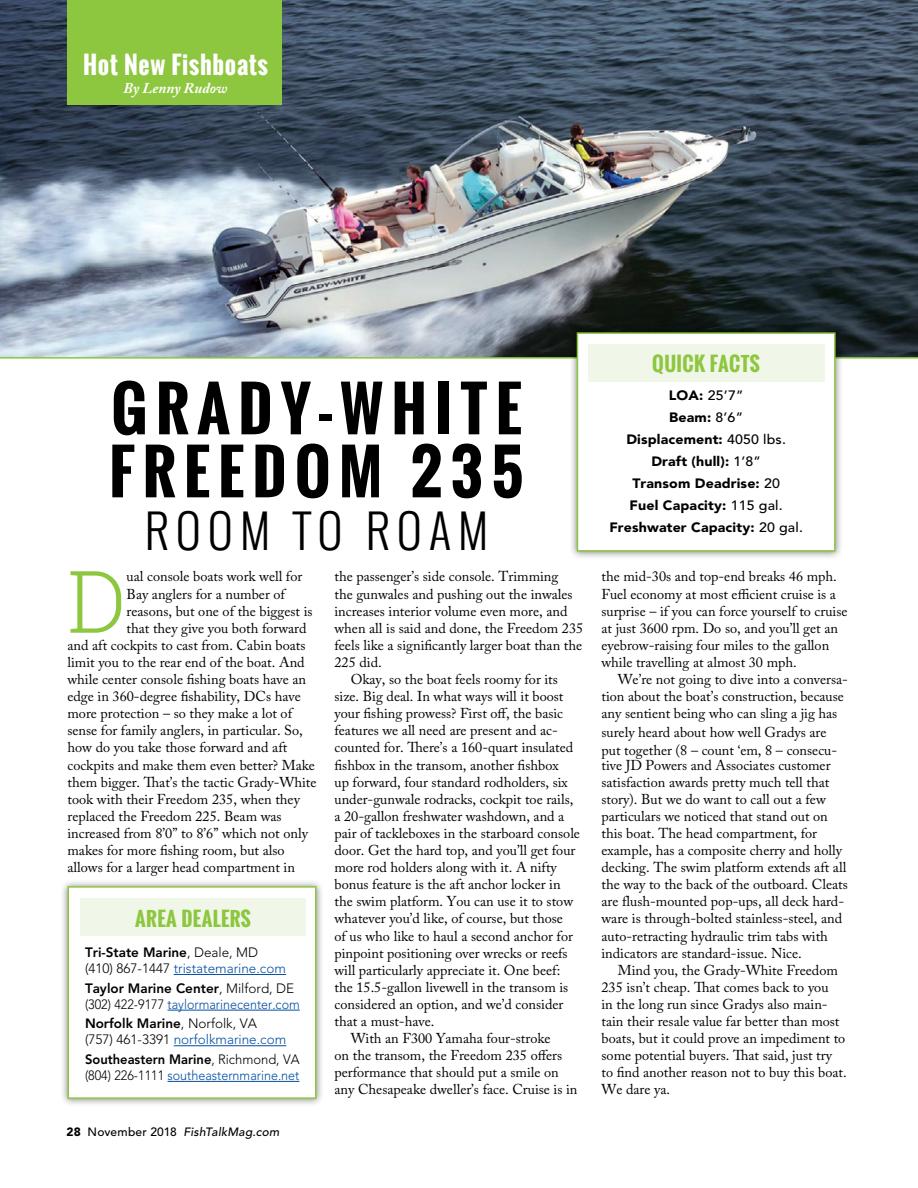
<style>
.page{position:relative;width:918px;height:1188px;background:#fff}
.page>*{position:absolute;margin:0;border:0;box-sizing:border-box;transform-origin:0 0}
.t1{font:300 86.4px "Roboto Slab";color:#8dc63f}
.t2{font:700 60px/63px "Oswald";letter-spacing:.14em;color:#000}
.t3{font:300 46.5px "Oswald";color:#000}
.t4{font:700 24px "Oswald";letter-spacing:.03em;color:#fff}
.t5{font:700 19.5px "Oswald";letter-spacing:.02em;color:#8dc63f}
.t6{font:italic 700 15px "Adobe Caslon Pro";color:#fff}
.t7{font:14.25px/17.1px "Adobe Caslon Pro";color:#000}
.t8{font:300 13.5px/16.2px "Avenir";color:#000}
.t9{font:900 13.5px/21.9px "Avenir";letter-spacing:.01em;color:#000;text-align:center;scale:1.05 1}
.t10{font:300 13.5px/16.2px "Avenir";color:#000;scale:.96 1}
.t11{font:italic 500 12px "Avenir";letter-spacing:.02em;color:#000}
.s1{font-weight:800}
.s2{color:#034ea2}
.s3{font-weight:900;font-style:normal}
.s4{font-style:normal}
.s5{font-weight:500}
</style>
<div class="page">
<img style="left:0;top:0;width:918px;height:357px">
<div style="left:68px;top:0;width:214px;height:104px;background:#8dc63f"></div>
<hr style="left:0;top:357px;width:918px;height:2px;background:#8dc63f">
<div style="left:569px;top:325px;width:274px;height:234px;background:#000;opacity:.48"></div>
<div style="left:577px;top:332px;width:259px;height:220px;background:#fff;border:2px solid #8dc63f"></div>
<div style="left:588px;top:344px;width:236px;height:37px;background:#f0f7e8"></div>
<div style="left:60px;top:879px;width:264px;height:228px;background:#000;opacity:.48"></div>
<div style="left:68px;top:886px;width:248px;height:213px;background:#fff;border:2px solid #8dc63f"></div>
<div style="left:81px;top:899px;width:225px;height:37px;background:#f0f7e8"></div>
<hr style="left:174px;top:974px;width:112px;height:1px;background:#034ea2">
<hr style="left:168px;top:1010px;width:132px;height:1px;background:#034ea2">
<hr style="left:174px;top:1045px;width:112px;height:1px;background:#034ea2">
<hr style="left:168px;top:1081px;width:131px;height:1px;background:#034ea2">
<h3 class="t4" style="left:83px;top:46px;width:186px">HOT NEW FISHBOATS</h3>
<p class="t6" style="left:124px;top:79px;width:106px">By Lenny Rudow</p>
<h2 class="t2" style="left:109px;top:378px;width:383px">GRADY-WHITE<br>FREE</h2>
<h2 class="t2" style="left:252px;top:441px;width:85px">DOM</h2>
<h2 class="t2" style="left:411px;top:441px;width:114px">235</h2>
<h3 class="t3" style="left:145px;top:497px;width:345px">ROO M TO ROAM</h3>
<h1 class="t1" style="left:68px;top:542px;width:61px">D</h1>
<p class="t7" style="left:127px;top:568px;width:177px">ual console boats work well for</p>
<p class="t7" style="left:127px;top:585px;width:160px">Bay anglers for a number of</p>
<p class="t7" style="left:127px;top:602px;width:188px">reasons, but one of the biggest is</p>
<p class="t7" style="left:127px;top:619px;width:181px">that they give you both forward</p>
<p class="t7" style="left:68px;top:636px;width:240px">and aft cockpits to cast from. Cabin boats</p>
<p class="t7" style="left:68px;top:653px;width:239px">limit you to the rear end of the boat. And</p>
<p class="t7" style="left:68px;top:671px;width:240px">while center console fishing boats have an</p>
<p class="t7" style="left:68px;top:688px;width:235px">edge in 360-degree fishability, DCs have</p>
<p class="t7" style="left:68px;top:705px;width:226px">more protection – so they make a lot of</p>
<p class="t7" style="left:68px;top:722px;width:237px">sense for family anglers, in particular. So,</p>
<p class="t7" style="left:68px;top:739px;width:221px">how do you take those forward and aft</p>
<p class="t7" style="left:68px;top:756px;width:249px">cockpits and make them even better? Make</p>
<p class="t7" style="left:68px;top:773px;width:250px">them bigger. That’s the tactic Grady-White</p>
<p class="t7" style="left:68px;top:790px;width:234px">took with their Freedom 235, when they</p>
<p class="t7" style="left:68px;top:807px;width:216px">replaced the Freedom 225. Beam was</p>
<p class="t7" style="left:68px;top:824px;width:242px">increased from 8’0” to 8’6” which not only</p>
<p class="t7" style="left:68px;top:842px;width:219px">makes for more fishing room, but also</p>
<p class="t7" style="left:68px;top:859px;width:229px">allows for a larger head compartment in</p>
<h3 class="t5" style="left:135px;top:904px;width:22px">AREA</h3>
<h3 class="t5" style="left:181px;top:904px;width:51px">DEALERS</h3>
<p class="t8" style="left:85px;top:944px;width:203px"><span class="s1">Tri-State Marine</span>, Deale, MD (410) 867-1447 <span class="s2">tristatemarine.com</span></p>
<p class="t8" style="left:85px;top:980px;width:216px"><span class="s1">Taylor Marine Center</span>, Milford, DE (302) 422-9177 <span class="s2">taylormarinecenter.com</span></p>
<p class="t8" style="left:85px;top:1015px;width:203px"><span class="s1">Norfolk Marine</span>, Norfolk, VA (757) 461-3391 <span class="s2">norfolkmarine.com</span></p>
<p class="t10" style="left:85px;top:1051px;width:225px"><span class="s1">Southeastern Marine</span>, Richmond, VA (804) 226-1111 <span class="s2">southeasternmarine.net</span></p>
<p class="t11" style="left:67px;top:1125px;width:214px"><span class="s3">28</span> <span class="s4">November 2018</span> FishTalkMag.com</p>
<p class="t7" style="left:335px;top:568px;width:225px">the passenger’s side console. Trimming</p>
<p class="t7" style="left:335px;top:585px;width:240px">the gunwales and pushing out the inwales</p>
<p class="t7" style="left:335px;top:602px;width:234px">increases interior volume even more, and</p>
<p class="t7" style="left:335px;top:619px;width:250px">when all is said and done, the Freedom 235</p>
<p class="t7" style="left:335px;top:636px;width:249px">feels like a significantly larger boat than the</p>
<p class="t7" style="left:335px;top:653px;width:49px">225 did.</p>
<p class="t7" style="left:351px;top:671px;width:209px">Okay, so the boat feels roomy for its</p>
<p class="t7" style="left:335px;top:688px;width:231px">size. Big deal. In what ways will it boost</p>
<p class="t7" style="left:335px;top:705px;width:230px">your fishing prowess? First off, the basic</p>
<p class="t7" style="left:335px;top:722px;width:225px">features we all need are present and ac-</p>
<p class="t7" style="left:335px;top:739px;width:240px">counted for. There’s a 160-quart insulated</p>
<p class="t7" style="left:335px;top:756px;width:226px">fishbox in the transom, another fishbox</p>
<p class="t7" style="left:335px;top:773px;width:235px">up forward, four standard rodholders, six</p>
<p class="t7" style="left:335px;top:790px;width:240px">under-gunwale rodracks, cockpit toe rails,</p>
<p class="t7" style="left:335px;top:807px;width:231px">a 20-gallon freshwater washdown, and a</p>
<p class="t7" style="left:335px;top:824px;width:247px">pair of tackleboxes in the starboard console</p>
<p class="t7" style="left:335px;top:842px;width:242px">door. Get the hard top, and you’ll get four</p>
<p class="t7" style="left:335px;top:859px;width:224px">more rod holders along with it. A nifty</p>
<p class="t7" style="left:335px;top:876px;width:228px">bonus feature is the aft anchor locker in</p>
<p class="t7" style="left:335px;top:893px;width:240px">the swim platform. You can use it to stow</p>
<p class="t7" style="left:335px;top:910px;width:230px">whatever you’d like, of course, but those</p>
<p class="t7" style="left:335px;top:927px;width:240px">of us who like to haul a second anchor for</p>
<p class="t7" style="left:335px;top:944px;width:235px">pinpoint positioning over wrecks or reefs</p>
<p class="t7" style="left:335px;top:961px;width:227px">will particularly appreciate it. One beef:</p>
<p class="t7" style="left:335px;top:978px;width:235px">the 15.5-gallon livewell in the transom is</p>
<p class="t7" style="left:335px;top:995px;width:230px">considered an option, and we’d consider</p>
<p class="t7" style="left:335px;top:1013px;width:101px">that a must-have.</p>
<p class="t7" style="left:351px;top:1030px;width:201px">With an F300 Yamaha four-stroke</p>
<p class="t7" style="left:335px;top:1047px;width:229px">on the transom, the Freedom 235 offers</p>
<p class="t7" style="left:335px;top:1064px;width:226px">performance that should put a smile on</p>
<p class="t7" style="left:335px;top:1081px;width:244px">any Chesapeake dweller’s face. Cruise is in</p>
<h3 class="t5" style="left:652px;top:349px;width:78px">QUICK FACTS</h3>
<p class="t9" style="left:609px;top:384px;width:186px">LOA: <span class="s5">25’7”<br></span>Beam: <span class="s5">8’6”<br></span>Displacement: <span class="s5">4050 lbs.<br></span>Draft (hull): <span class="s5">1’8”<br></span>Transom Deadrise: <span class="s5">20<br></span>Fuel Capacity: <span class="s5">115 gal.<br></span>Freshwater Capacity: <span class="s5">20 gal.</span></p>
<p class="t7" style="left:602px;top:568px;width:248px">the mid-30s and top-end breaks 46 mph.<br>Fuel economy at most efficient cruise is a surprise – if you can force yourself to cruise at just 3600 rpm. Do so, and you’ll get an eyebrow-raising four miles to the gallon while travelling at almost 30 mph.</p>
<p class="t7" style="left:602px;top:671px;width:248px;text-indent:16px">We’re not going to dive into a conversa&shy;tion about the boat’s construction, because any sentient being who can sling a jig has</p>
<p class="t7" style="left:602px;top:724px;width:237px">surely heard about how well Gradys are put together (8 – count ‘em, 8 – consecu-</p>
<p class="t7" style="left:602px;top:756px;width:248px">tive JD Powers and Associates customer satisfaction awards pretty much tell that story). But we do want to call out a few particulars we noticed that stand out on this boat. The head compartment, for example, has a composite cherry and holly decking. The swim platform extends aft all the way to the back of the outboard. Cleats are flush-mounted pop-ups, all deck hard&shy;ware is through-bolted stainless-steel, and auto-retracting hydraulic trim tabs with indicators are standard-issue. Nice.</p>
<p class="t7" style="left:602px;top:961px;width:247px;text-indent:16px">Mind you, the Grady-White Freedom 235 isn’t cheap. That comes back to you<br>in the long run since Gradys also main&shy;tain their resale value far better than most boats, but it could prove an impediment to some potential buyers. That said, just try to find another reason not to buy this boat.<br>We dare ya.</p>
</div>
